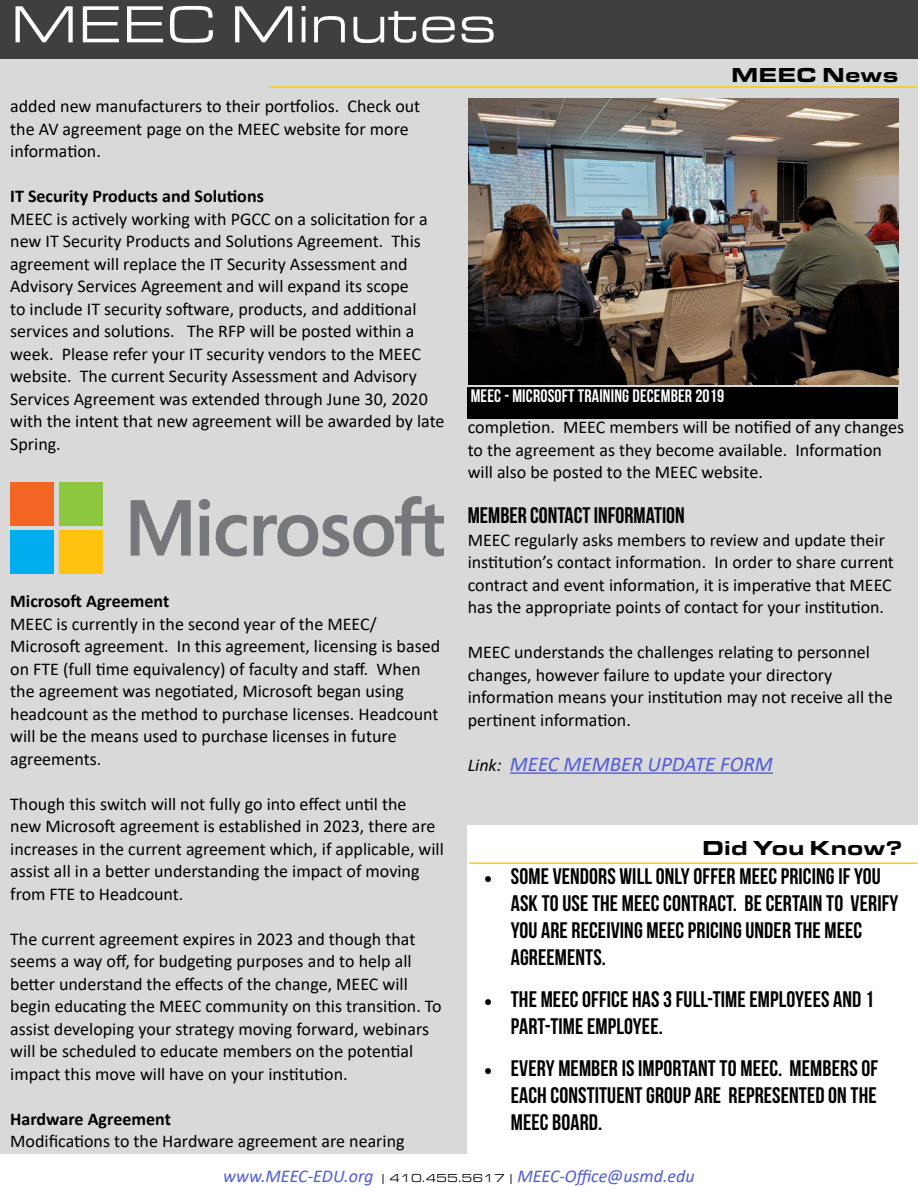
<style>
.page{position:relative;width:918px;height:1188px;background:#fff}
.page>*{position:absolute;margin:0;border:0;box-sizing:border-box;transform-origin:0 0}
.t1{font:54px "Eurostile Ext";color:#fff}
.t2{font:22.5px/27px "Bebas Neue";letter-spacing:.005em;color:#000}
.t3{font:italic 21px "Calibri";color:#4f5cd6}
.t4{font:900 21px "Eurostile Ext";color:#000}
.t5{font:18px/22.5px "Calibri";color:#000}
.t6{font:700 18px "Calibri";color:#000}
.t7{font:italic 18px "Calibri";color:#4f5cd6}
.t8{font:18px "Bebas Neue";letter-spacing:.01em;color:#fff}
.s1{font-size:18px;color:#000}
.s2{font-family:"Minion Pro"}
.s3{font-family:"Eurostile Ext";font-style:normal;font-size:12px;color:#000}
</style>
<div class="page">
<div style="left:0;top:58px;width:918px;height:1096px;background:#d9d9d9"></div>
<div style="left:0;top:0;width:918px;height:58px;background:#403e3f"></div>
<div style="left:468px;top:825px;width:450px;height:336px;background:#fff"></div>
<hr style="left:510px;top:772px;width:263px;height:2px;background:#4f5cd6">
<hr style="left:269px;top:86px;width:648px;height:2px;background:#ffce00">
<div style="left:468px;top:387px;width:430px;height:32px;background:#000"></div>
<img style="left:468px;top:99px;width:430px;height:286px">
<hr style="left:469px;top:863px;width:449px;height:1px;background:#ffce00">
<svg style="left:131px;top:496px;width:313px;height:61px"></svg>
<div style="left:10px;top:482px;width:44px;height:44px;background:#f26522"></div>
<div style="left:59px;top:482px;width:44px;height:44px;background:#8dc63f"></div>
<div style="left:10px;top:530px;width:44px;height:44px;background:#00aeef"></div>
<div style="left:59px;top:530px;width:44px;height:44px;background:#ffc20e"></div>
<h1 class="t1" style="left:10px;top:-11px;width:488px">MEEC Minutes</h1>
<p class="t4" style="left:731px;top:59px;width:169px">MEEC News</p>
<p class="t5" style="left:10px;top:95px;width:412px">added new manufacturers to their portfolios. Check out the AV agreement page on the MEEC website for more information.</p>
<p class="t6" style="left:10px;top:184px;width:255px">IT Security Products and Solutions</p>
<p class="t5" style="left:10px;top:207px;width:436px">MEEC is actively working with PGCC on a solicitation for a new IT Security Products and Solutions Agreement. This agreement will replace the IT Security Assessment and Advisory Services Agreement and will expand its scope<br>to include IT security software, products, and additional services and solutions. The RFP will be posted within a week. Please refer your IT security vendors to the MEEC website. The current Security Assessment and Advisory Services Agreement was extended through June 30, 2020 with the intent that new agreement will be awarded by late Spring.</p>
<p class="t6" style="left:10px;top:589px;width:161px">Microsoft Agreement</p>
<p class="t5" style="left:10px;top:612px;width:431px">MEEC is currently in the second year of the MEEC/ Microsoft agreement. In this agreement, licensing is based on FTE (full time equivalency) of faculty and staff. When the agreement was negotiated, Microsoft began using headcount as the method to purchase licenses. Headcount will be the means used to purchase licenses in future agreements.</p>
<p class="t5" style="left:10px;top:792px;width:435px">Though this switch will not fully go into effect until the<br>new Microsoft agreement is established in 2023, there are increases in the current agreement which, if applicable, will assist all in a better understanding the impact of moving from FTE to Headcount.</p>
<p class="t5" style="left:10px;top:927px;width:433px">The current agreement expires in 2023 and though that seems a way off, for budgeting purposes and to help all better understand the effects of the change, MEEC will begin educating the MEEC community on this transition. To assist developing your strategy moving forward, webinars will be scheduled to educate members on the potential impact this move will have on your institution.</p>
<p class="t6" style="left:10px;top:1106px;width:162px">Hardware Agreement</p>
<p class="t5" style="left:10px;top:1130px;width:396px">Modifications to the Hardware agreement are nearing</p>
<p class="t8" style="left:471px;top:386px;width:255px">MEEC - MICROSOFT TRAINING DECEMBER 2019</p>
<p class="t5" style="left:468px;top:416px;width:438px">completion. MEEC members will be notified of any changes to the agreement as they become available. Information will also be posted to the MEEC website.</p>
<p class="t2" style="left:468px;top:502px;width:219px">MEMBER CONTACT INFORMATION</p>
<p class="t5" style="left:468px;top:528px;width:428px">MEEC regularly asks members to review and update their institution’s contact information. In order to share current contract and event information, it is imperative that MEEC has the appropriate points of contact for your institution.</p>
<p class="t5" style="left:468px;top:641px;width:426px">MEEC understands the challenges relating to personnel changes, however failure to update your directory information means your institution may not receive all the pertinent information.</p>
<p class="t3" style="left:468px;top:749px;width:307px"><span class="s1">Link:</span> MEEC MEMBER UPDATE FORM</p>
<p class="t4" style="left:702px;top:832px;width:202px">Did You Know?</p>
<p class="t2" style="left:511px;top:862px;width:389px;text-indent:-27px"><span class="s2">•</span> SOME VENDORS WILL ONLY OFFER MEEC PRICING IF YOU ASK TO USE THE MEEC CONTRACT. BE CERTAIN TO VERIFY YOU ARE RECEIVING MEEC PRICING UNDER THE MEEC AGREEMENTS.</p>
<p class="t2" style="left:511px;top:985px;width:365px;text-indent:-27px"><span class="s2">•</span> THE MEEC OFFICE HAS 3 FULL-TIME EMPLOYEES AND 1<br>PART-TIME EMPLOYEE.</p>
<p class="t2" style="left:511px;top:1054px;width:369px;text-align:justify;text-indent:-27px"><span class="s2">•</span> EVERY MEMBER IS IMPORTANT TO MEEC. MEMBERS OF EACH CONSTITUENT GROUP ARE REPRESENTED ON THE MEEC BOARD.</p>
<p class="t7" style="left:223px;top:1164px;width:473px">www.MEEC-EDU.org <span class="s3">| 410.455.5617 |</span> MEEC-Office@usmd.edu</p>
</div>
